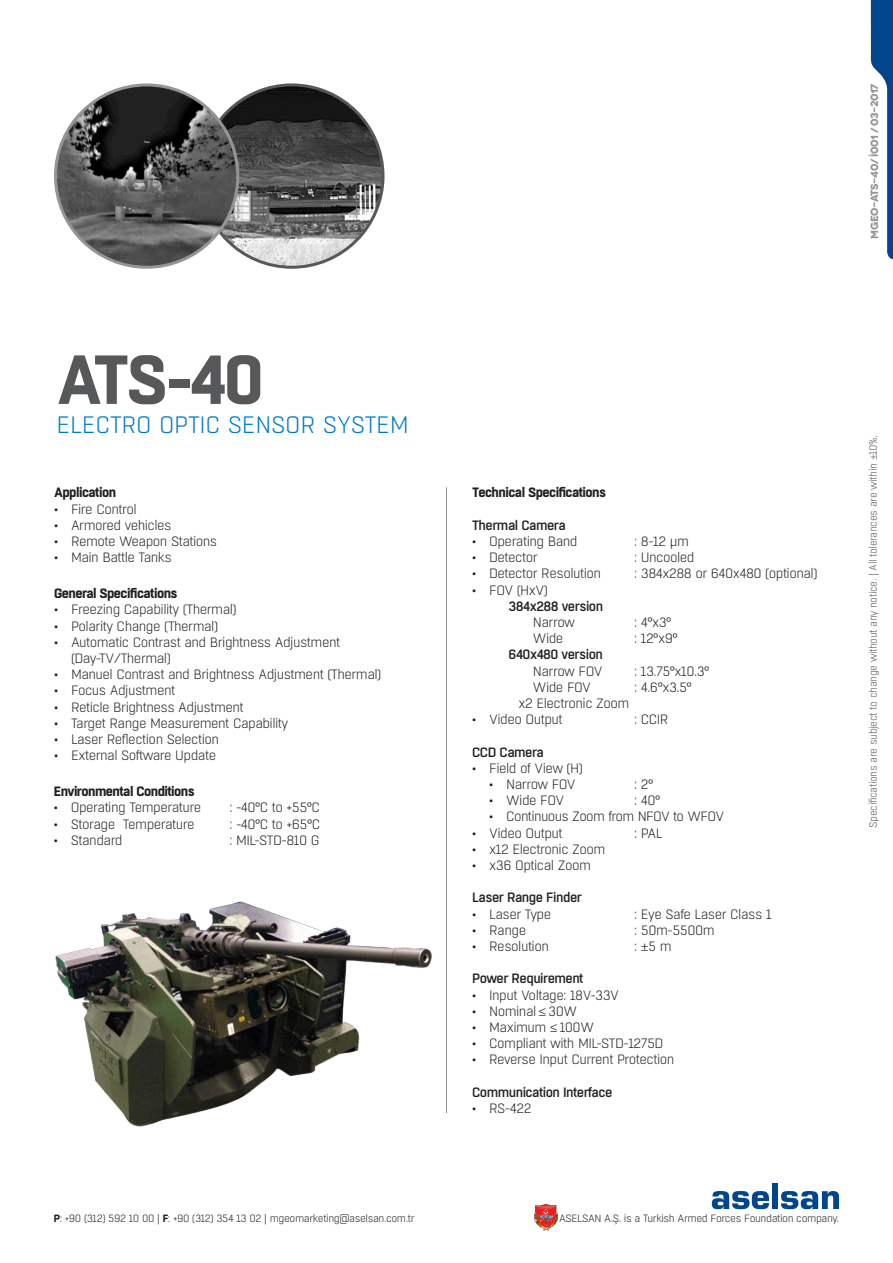
<style>
.page{position:relative;width:893px;height:1263px;background:#fff}
.page>*{position:absolute;margin:0;border:0;box-sizing:border-box;transform-origin:0 0}
.t1{font:700 69.15px "Boxed";color:#57585a}
.t2{font:300 23.7px "Boxed";letter-spacing:-.015em;color:#007ac2}
.t3{font:300 13.5px "Boxed";letter-spacing:-.04em;color:#231f20}
.t4{font:500 13.5px "Boxed";letter-spacing:-.04em;color:#231f20}
.sda{font:700 13.5px "Boxed";letter-spacing:-.04em;color:#231f20}
.t5{font:300 10.5px "Boxed";letter-spacing:-.04em;color:#231f20}
.t6{font:300 10.5px "Boxed";letter-spacing:-.04em;color:#57585a}
.t7{font:700 10.5px "Novecentowide";letter-spacing:-.045em;color:#939598}
.s1{font-family:"Minion Pro";font-weight:400}
.s2{font-weight:700}
</style>
<div class="page">
<svg style="left:871px;top:0;width:22px;height:259px"></svg>
<img style="left:534px;top:1203px;width:23px;height:28px">
<svg style="left:712px;top:1191px;width:57px;height:18px"></svg>
<div style="left:772px;top:1183px;width:6px;height:26px;background:#01468c"></div>
<svg style="left:781px;top:1191px;width:58px;height:18px"></svg>
<img style="left:201px;top:85px;width:182px;height:182px;border-radius:91px">
<img style="left:56px;top:85px;width:182px;height:182px;border-radius:91px">
<hr style="left:446px;top:487px;width:1px;height:626px;background:#939598">
<img style="left:55px;top:901px;width:377px;height:226px">
<p class="t7" style="left:868px;top:239px;width:157px;rotate:-90deg">MGEO-ATS-40/ İ001 / 03-2017</p>
<p class="t1" style="left:57px;top:333px;width:209px">ATS-40</p>
<p class="t2" style="left:57px;top:410px;width:354px">ELECTRO OPTIC SENSOR SYSTEM</p>
<p class="sda" style="left:54px;top:483px;width:64px">Application</p>
<p class="t3" style="left:54px;top:500px;width:84px">• Fire Control</p>
<p class="t3" style="left:54px;top:517px;width:119px">• Armored vehicles</p>
<p class="t3" style="left:54px;top:533px;width:165px">• Remote Weapon Stations</p>
<p class="t3" style="left:54px;top:549px;width:119px">• Main Battle Tanks</p>
<p class="sda" style="left:54px;top:584px;width:125px">General Specifications</p>
<p class="t3" style="left:54px;top:601px;width:184px">• Freezing Capability (Thermal)</p>
<p class="t3" style="left:54px;top:617px;width:166px">• Polarity Change (Thermal)</p>
<p class="t3" style="left:54px;top:634px;width:288px">• Automatic Contrast and Brightness Adjustment</p>
<p class="t3" style="left:71px;top:650px;width:101px">(Day-TV/Thermal)</p>
<p class="t3" style="left:54px;top:666px;width:329px">• Manuel Contrast and Brightness Adjustment (Thermal)</p>
<p class="t3" style="left:54px;top:682px;width:123px">• Focus Adjustment</p>
<p class="t3" style="left:54px;top:698px;width:191px">• Reticle Brightness Adjustment</p>
<p class="t3" style="left:54px;top:715px;width:236px">• Target Range Measurement Capability</p>
<p class="t3" style="left:54px;top:731px;width:167px">• Laser Reflection Selection</p>
<p class="t3" style="left:54px;top:747px;width:164px">• External Software Update</p>
<p class="sda" style="left:54px;top:782px;width:142px">Environmental Conditions</p>
<p class="t3" style="left:54px;top:799px;width:149px">• Operating Temperature</p>
<p class="t3" style="left:229px;top:799px;width:92px">: -40°C to +55°C</p>
<p class="t3" style="left:54px;top:815px;width:142px">• Storage Temperature</p>
<p class="t3" style="left:229px;top:815px;width:93px">: -40°C to +65°C</p>
<p class="t3" style="left:54px;top:832px;width:70px">• Standard</p>
<p class="t3" style="left:229px;top:832px;width:92px">: MIL-STD-810 G</p>
<p class="sda" style="left:472px;top:483px;width:136px">Technical Specifications</p>
<p class="t4" style="left:472px;top:516px;width:95px">Thermal Camera</p>
<p class="t3" style="left:472px;top:533px;width:107px">• Operating Band</p>
<p class="t3" style="left:634px;top:533px;width:56px">: 8-12 μm</p>
<p class="t3" style="left:472px;top:549px;width:67px">• Detector</p>
<p class="t3" style="left:634px;top:549px;width:62px">: Uncooled</p>
<p class="t3" style="left:472px;top:565px;width:130px">• Detector Resolution</p>
<p class="t3" style="left:634px;top:565px;width:185px">: 384x288 or 640x480 (optional)</p>
<p class="t3" style="left:472px;top:581px;width:77px">• FOV (HxV)</p>
<p class="t4" style="left:509px;top:597px;width:96px">384x288 version</p>
<p class="t3" style="left:533px;top:614px;width:44px">Narrow</p>
<p class="t3" style="left:634px;top:614px;width:39px">: 4°x3°</p>
<p class="t3" style="left:533px;top:630px;width:32px">Wide</p>
<p class="t3" style="left:634px;top:630px;width:45px">: 12°x9°</p>
<p class="t4" style="left:509px;top:646px;width:96px">640x480 version</p>
<p class="t3" style="left:533px;top:662px;width:71px">Narrow FOV</p>
<p class="t3" style="left:634px;top:662px;width:77px">: 13.75°x10.3°</p>
<p class="t3" style="left:533px;top:679px;width:60px">Wide FOV</p>
<p class="t3" style="left:634px;top:679px;width:59px">: 4.6°x3.5°</p>
<p class="t3" style="left:518px;top:695px;width:113px">x2 Electronic Zoom</p>
<p class="t3" style="left:472px;top:711px;width:92px">• Video Output</p>
<p class="t3" style="left:634px;top:711px;width:36px">: CCIR</p>
<p class="t4" style="left:472px;top:743px;width:73px">CCD Camera</p>
<p class="t3" style="left:472px;top:760px;width:112px">• Field of View (H)</p>
<p class="t3" style="left:489px;top:776px;width:88px">• Narrow FOV</p>
<p class="t3" style="left:634px;top:776px;width:21px">: 2°</p>
<p class="t3" style="left:489px;top:792px;width:77px">• Wide FOV</p>
<p class="t3" style="left:634px;top:792px;width:28px">: 40°</p>
<p class="t3" style="left:489px;top:808px;width:236px">• Continuous Zoom from NFOV to WFOV</p>
<p class="t3" style="left:472px;top:824px;width:92px">• Video Output</p>
<p class="t3" style="left:634px;top:824px;width:30px">: PAL</p>
<p class="t3" style="left:472px;top:841px;width:135px">• x12 Electronic Zoom</p>
<p class="t3" style="left:472px;top:857px;width:120px">• x36 Optical Zoom</p>
<p class="t4" style="left:472px;top:889px;width:111px">Laser Range Finder</p>
<p class="t3" style="left:472px;top:905px;width:81px">• Laser Type</p>
<p class="t3" style="left:634px;top:905px;width:139px">: Eye Safe Laser Class 1</p>
<p class="t3" style="left:472px;top:922px;width:56px">• Range</p>
<p class="t3" style="left:634px;top:922px;width:82px">: 50m-5500m</p>
<p class="t3" style="left:472px;top:938px;width:78px">• Resolution</p>
<p class="t3" style="left:634px;top:938px;width:39px">: <span class="s1">±</span>5 m</p>
<p class="t4" style="left:472px;top:970px;width:113px">Power Requirement</p>
<p class="t3" style="left:472px;top:986px;width:148px">• Input Voltage: 18V-33V</p>
<p class="t3" style="left:472px;top:1003px;width:106px">• Nominal <span class="s1">≤</span> 30W</p>
<p class="t3" style="left:472px;top:1019px;width:123px">• Maximum <span class="s1">≤</span> 100W</p>
<p class="t3" style="left:472px;top:1035px;width:193px">• Compliant with MIL-STD-1275D</p>
<p class="t3" style="left:472px;top:1051px;width:204px">• Reverse Input Current Protection</p>
<p class="t4" style="left:472px;top:1083px;width:142px">Communication Interface</p>
<p class="t3" style="left:472px;top:1100px;width:61px">• RS-422</p>
<p class="t6" style="left:867px;top:827px;width:394px;rotate:-90deg">Specifications are subject to change without any notice. | All tolerances are within <span class="s1">±</span>10%.</p>
<p class="t5" style="left:54px;top:1212px;width:362px"><span class="s2">P</span>: +90 (312) 592 10 00 | <span class="s2">F</span>: +90 (312) 354 13 02 | mgeomarketing@aselsan.com.tr</p>
<p class="t5" style="left:559px;top:1212px;width:281px">ASELSAN A.Ş. is a Turkish Armed Forces Foundation company.</p>
</div>
